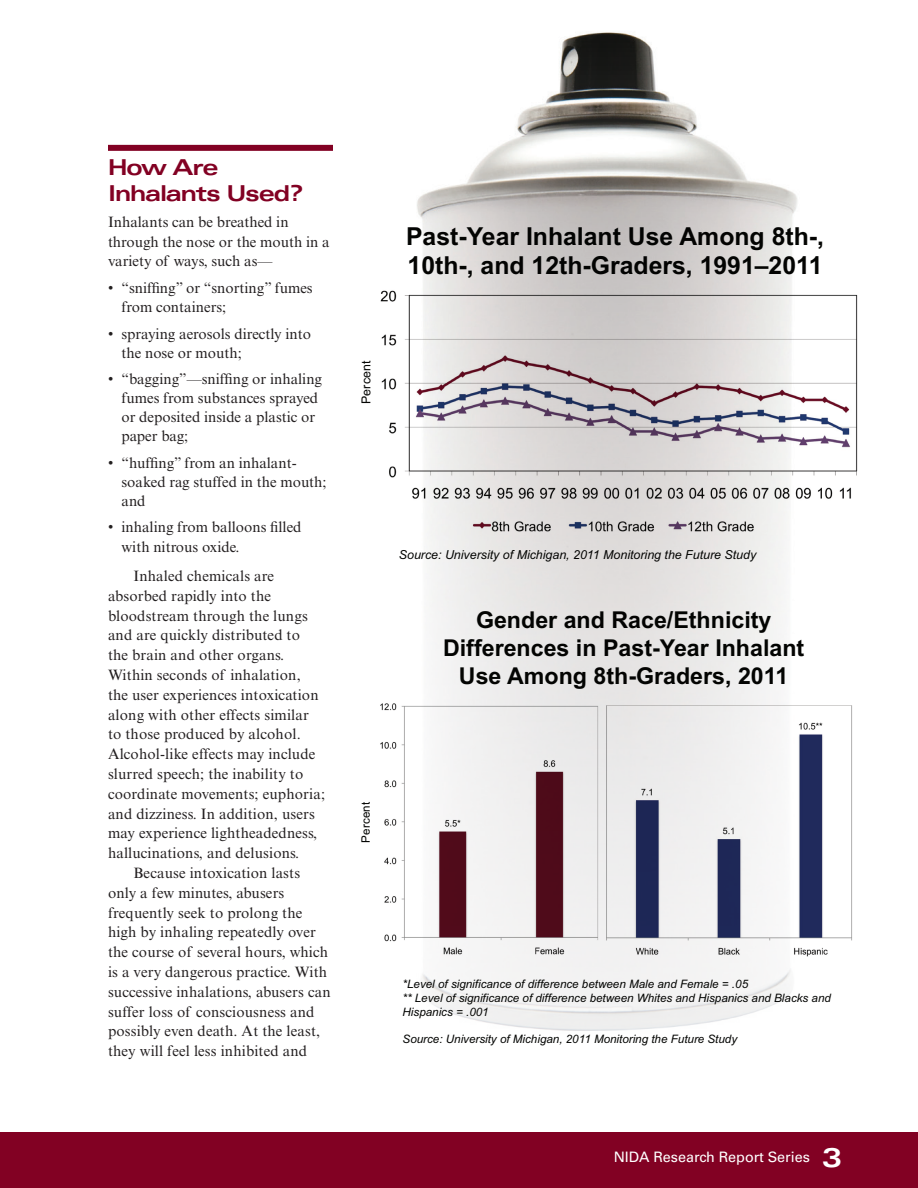
<style>
.page{position:relative;width:918px;height:1188px;background:#fff}
.page>*{position:absolute;margin:0;border:0;box-sizing:border-box;transform-origin:0 0}
.page_number{font:700 expanded 27px "Univers LT Std";color:#fff}
.t1{font:700 24.75px/29.7px "Arial";color:#040503}
.t2{font:700 23.25px/27.9px "Arial";color:#040503;text-align:center}
.t3{font:700 expanded 21.9px/26.2px "Univers LT Std";letter-spacing:-.05em;color:#820123}
.body_text{font:15px/19.8px "Times New Roman MT Std";letter-spacing:.01em;color:#231f20}
.bulleted_Text{font:15px/19px "Times New Roman MT Std";color:#231f20}
.first_line{font:15px/19.5px "Times New Roman MT Std";color:#231f20}
.t4{font:14.4px "Univers LT Std";color:#fff}
.t5{font:italic 12.45px "Arial";color:#040503}
.t6{font:12.45px "Arial";letter-spacing:.01em;color:#040503}
.t7{font:italic 11.55px/14px "Arial";color:#040503}
.t8{font:11.55px "Arial";letter-spacing:.01em;color:#040503}
</style>
<div class="page">
<img style="left:822px;top:705px;width:30px;height:250px">
<img style="left:225px;top:32px;width:597px;height:999px">
<img style="left:377px;top:283px;width:481px;height:255px">
<div style="left:0;top:1133px;width:918px;height:55px;background:#820123"></div>
<div style="left:108px;top:145px;width:225px;height:6px;background:#820123"></div>
<p class="t3" style="left:108px;top:154px;width:197px">How Are<br>Inhalants Used?</p>
<p class="first_line" style="left:108px;top:213px;width:223px">Inhalants can be breathed in through the nose or the mouth in a variety of ways, such as—</p>
<p class="bulleted_Text" style="left:122px;top:278px;width:193px;text-indent:-14px">• “sniffing” or “snorting” fumes from containers;</p>
<p class="bulleted_Text" style="left:122px;top:324px;width:191px;text-indent:-14px">• spraying aerosols directly into the nose or mouth;</p>
<p class="bulleted_Text" style="left:122px;top:370px;width:202px;text-indent:-14px">• “bagging”—sniffing or inhaling fumes from substances sprayed or deposited inside a plastic or paper bag;</p>
<p class="bulleted_Text" style="left:122px;top:453px;width:207px;text-indent:-14px">• “huffing” from an inhalant&shy;soaked rag stuffed in the mouth; and</p>
<p class="bulleted_Text" style="left:122px;top:518px;width:182px;line-height:19.8px;text-indent:-14px">• inhaling from balloons filled with nitrous oxide.</p>
<p class="body_text" style="left:108px;top:566px;width:219px;text-indent:25px">Inhaled chemicals are absorbed rapidly into the bloodstream through the lungs and are quickly distributed to<br>the brain and other organs.<br>Within seconds of inhalation,<br>the user experiences intoxication along with other effects similar to those produced by alcohol.<br>Alcohol-like effects may include slurred speech; the inability to coordinate movements; euphoria; and dizziness. In addition, users may experience lightheadedness, hallucinations, and delusions.</p>
<p class="body_text" style="left:108px;top:863px;width:224px;text-indent:25px">Because intoxication lasts only a few minutes, abusers frequently seek to prolong the high by inhaling repeatedly over the course of several hours, which is a very dangerous practice. With successive inhalations, abusers can suffer loss of consciousness and possibly even death. At the least, they will feel less inhibited and</p>
<p class="t6" style="left:358px;top:404px;width:45px;rotate:-90deg">Percent</p>
<h2 class="t1" style="left:406px;top:223px;width:419px">Past-Year Inhalant Use Among 8th-,<br>10th-, and 12th-Graders, 1991–2011</h2>
<p class="t5" style="left:399px;top:546px;width:359px">Source: University of Michigan, 2011 Monitoring the Future Study</p>
<p class="t2" style="left:443px;top:608px;width:363px">Gender and Race/Ethnicity<br>Differences in Past-Year Inhalant<br>Use Among 8th-Graders, 2011</p>
<p class="t8" style="left:358px;top:843px;width:42px;rotate:-90deg">Percent</p>
<p class="t7" style="left:403px;top:977px;width:430px">*Level of significance of difference between Male and Female = .05<br>** Level of significance of difference between Whites and Hispanics and Blacks and<br>Hispanics = .001</p>
<p class="t7" style="left:403px;top:1033px;width:336px">Source: University of Michigan, 2011 Monitoring the Future Study</p>
<p class="t4" style="left:614px;top:1149px;width:198px">NIDA Research Report Series</p>
<p class="page_number" style="left:822px;top:1142px;width:21px">3</p>
</div>
